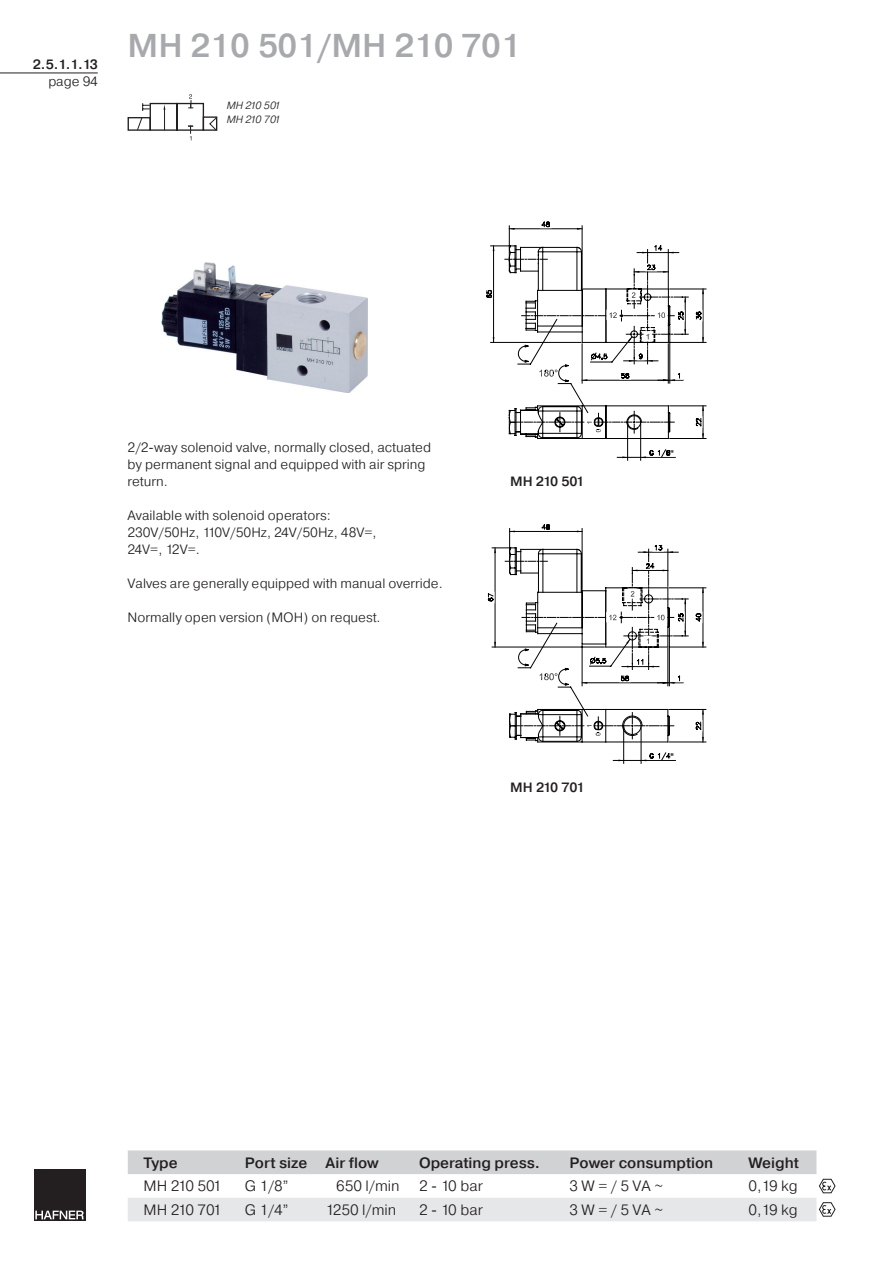
<style>
.page{position:relative;width:893px;height:1263px;background:#fff}
.page>*{position:absolute;margin:0;border:0;box-sizing:border-box;transform-origin:0 0}
.t1{font:500 33px "Pragmatica";color:#a8a9ad}
.t2{font:300 15px "Pragmatica";color:#231f20}
.t3{font:500 15px "Pragmatica";color:#231f20}
.t4{font:300 13.5px/17px "Pragmatica";color:#231f20}
.t5{font:500 13.5px "Pragmatica";letter-spacing:-.06em;color:#231f20}
.t6{font:italic 300 10.5px/13.5px "Pragmatica";letter-spacing:-.085em;color:#231f20}
</style>
<div class="page">
<div style="left:34px;top:1169px;width:51px;height:51px;background:#231f20"></div>
<svg style="left:35px;top:1210px;width:49px;height:9px"></svg>
<div style="left:128px;top:117px;width:23px;height:14px;border:1px solid #231f20"></div>
<svg style="left:137px;top:94px;width:80px;height:46px"></svg>
<svg style="left:487px;top:524px;width:217px;height:237px"></svg>
<svg style="left:486px;top:221px;width:218px;height:237px"></svg>
<img style="left:162px;top:262px;width:206px;height:131px">
<hr style="left:0;top:73px;width:98px;height:1px;background:#231f20">
<svg style="left:128px;top:1150px;width:708px;height:71px"></svg>
<p class="t5" style="left:33px;top:56px;width:66px">2.5.1.1.13</p>
<p class="t4" style="left:48px;top:73px;width:51px">page 94</p>
<h1 class="t1" style="left:128px;top:25px;width:395px">MH 210 501/MH 210 701</h1>
<p class="t6" style="left:227px;top:99px;width:56px">MH 210 501<br>MH 210 701</p>
<p class="t4" style="left:128px;top:438px;width:305px">2/2-way solenoid valve, normally closed, actuated by permanent signal and equipped with air spring return.</p>
<p class="t4" style="left:128px;top:506px;width:251px">Available with solenoid operators:<br>230V/50Hz, 110V/50Hz, 24V/50Hz, 48V=,<br>24V=, 12V=.</p>
<p class="t4" style="left:128px;top:574px;width:317px">Valves are generally equipped with manual override.</p>
<p class="t4" style="left:128px;top:608px;width:255px">Normally open version (MOH) on request.</p>
<p class="t5" style="left:510px;top:472px;width:76px">MH 210 501</p>
<p class="t5" style="left:510px;top:779px;width:76px">MH 210 701</p>
<p class="t3" style="left:144px;top:1153px;width:36px">Type</p>
<p class="t3" style="left:245px;top:1153px;width:135px">Port size Air flow</p>
<p class="t3" style="left:419px;top:1153px;width:123px">Operating press.</p>
<p class="t3" style="left:569px;top:1153px;width:145px">Power consumption</p>
<p class="t3" style="left:748px;top:1153px;width:52px">Weight</p>
<p class="t2" style="left:144px;top:1176px;width:80px">MH 210 501</p>
<p class="t2" style="left:245px;top:1176px;width:45px">G 1/8”</p>
<p class="t2" style="left:336px;top:1176px;width:65px">650 l/min</p>
<p class="t2" style="left:419px;top:1176px;width:65px">2 - 10 bar</p>
<p class="t2" style="left:569px;top:1176px;width:95px">3 W = / 5 VA ~</p>
<p class="t2" style="left:748px;top:1176px;width:51px">0,19 kg</p>
<p class="t2" style="left:144px;top:1200px;width:80px">MH 210 701</p>
<p class="t2" style="left:245px;top:1200px;width:45px">G 1/4”</p>
<p class="t2" style="left:326px;top:1200px;width:72px">1250 l/min</p>
<p class="t2" style="left:419px;top:1200px;width:65px">2 - 10 bar</p>
<p class="t2" style="left:569px;top:1200px;width:95px">3 W = / 5 VA ~</p>
<p class="t2" style="left:748px;top:1200px;width:51px">0,19 kg</p>
</div>
